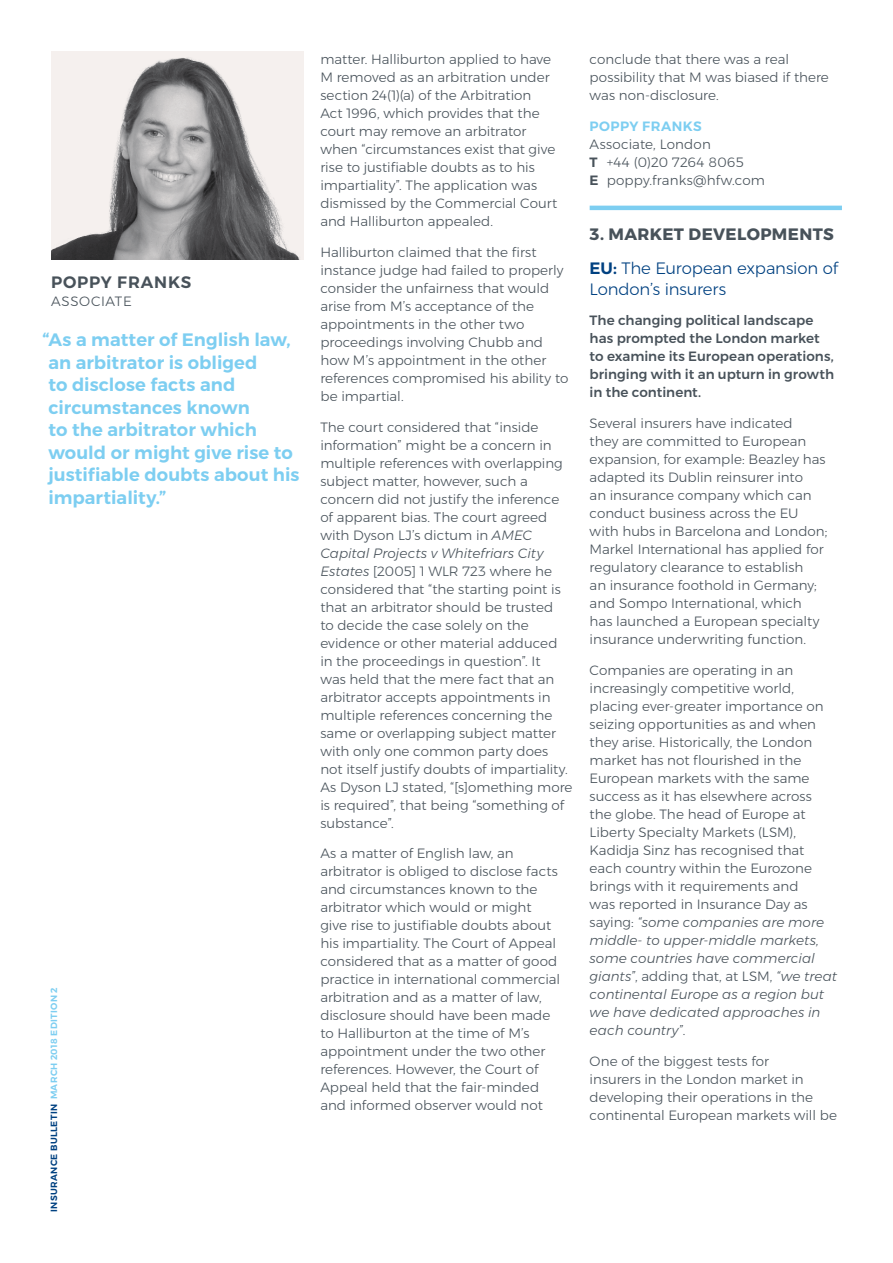
<style>
.page{position:relative;width:893px;height:1263px;background:#fff}
.page>*{position:absolute;margin:0;border:0;box-sizing:border-box;transform-origin:0 0}
.t1{font:600 18px/22.5px "Montserrat";color:#7dcef1}
.t2{font:300 16.5px/33.8px "Montserrat";letter-spacing:-.01em;color:#004181}
.t3{font:600 16.5px "Montserrat";letter-spacing:.05em;color:#48525a}
.t4{font:300 13.5px/18px "Montserrat";color:#48525a}
.t5{font:500 13.5px/18px "Montserrat";color:#48525a}
.t6{font:600 13.5px "Montserrat";letter-spacing:.03em;color:#7dcef1}
.t7{font:300 13.5px "Montserrat";letter-spacing:.045em;color:#48525a}
.t8{font:600 9px "Montserrat";letter-spacing:.04em;color:#004181}
.s1{color:#7dcef1}
.s2{font-style:italic}
.s3{font-weight:600}
.s4{font-weight:700;color:#48525a}
</style>
<div class="page">
<hr style="left:590px;top:206px;width:252px;height:4px;background:#7dcef1">
<img style="left:51px;top:51px;width:252px;height:208px">
<p class="t3" style="left:51px;top:269px;width:142px">POPPY FRANKS</p>
<p class="t7" style="left:51px;top:291px;width:82px">ASSOCIATE</p>
<h1 class="t1" style="left:48px;top:329px;width:253px;text-indent:-6px">“As a matter of English law, an arbitrator is obliged<br>to disclose facts and circumstances known<br>to the arbitrator which would or might give rise to justifiable doubts about his impartiality.”</h1>
<p class="t8" style="left:47px;top:1212px;width:226px;rotate:-90deg">INSURANCE BULLETIN <span class="s1">MARCH 2018 EDITION 2</span></p>
<p class="t4" style="left:320px;top:50px;width:238px">matter. Halliburton applied to have M removed as an arbitration under section 24(1)(a) of the Arbitration Act 1996, which provides that the court may remove an arbitrator when “circumstances exist that give rise to justifiable doubts as to his impartiality”. The application was dismissed by the Commercial Court and Halliburton appealed.</p>
<p class="t4" style="left:320px;top:243px;width:250px">Halliburton claimed that the first instance judge had failed to properly consider the unfairness that would arise from M’s acceptance of the appointments in the other two proceedings involving Chubb and how M’s appointment in the other references compromised his ability to be impartial.</p>
<p class="t4" style="left:320px;top:418px;width:254px">The court considered that “inside information” might be a concern in multiple references with overlapping subject matter, however, such a concern did not justify the inference of apparent bias. The court agreed with Dyson LJ’s dictum in <span class="s2">AMEC Capital Projects v Whitefriars City Estates</span> [2005] 1 WLR 723 where he considered that “the starting point is that an arbitrator should be trusted<br>to decide the case solely on the evidence or other material adduced in the proceedings in question”. It<br>was held that the mere fact that an arbitrator accepts appointments in multiple references concerning the same or overlapping subject matter with only one common party does not itself justify doubts of impartiality.<br>As Dyson LJ stated, “[s]omething more is required”, that being “something of substance”.</p>
<p class="t4" style="left:320px;top:844px;width:241px">As a matter of English law, an arbitrator is obliged to disclose facts and circumstances known to the arbitrator which would or might give rise to justifiable doubts about his impartiality. The Court of Appeal considered that as a matter of good practice in international commercial arbitration and as a matter of law, disclosure should have been made to Halliburton at the time of M’s appointment under the two other references. However, the Court of Appeal held that the fair-minded and informed observer would not</p>
<p class="t4" style="left:590px;top:50px;width:241px">conclude that there was a real possibility that M was biased if there was non-disclosure.</p>
<p class="t6" style="left:590px;top:115px;width:113px">POPPY FRANKS</p>
<p class="t4" style="left:590px;top:135px;width:177px">Associate, London<br><span class="s3">T</span> +44 (0)20 7264 8065<br><span class="s3">E</span> poppy.franks@hfw.com</p>
<p class="t2" style="left:590px;top:217px;width:250px"><span class="s4">3. MARKET DEVELOPMENTS<br></span><span class="s3">EU:</span> The European expansion of</p>
<p class="t2" style="left:590px;top:272px;width:138px">London’s insurers</p>
<p class="t5" style="left:590px;top:312px;width:246px">The changing political landscape has prompted the London market to examine its European operations, bringing with it an upturn in growth in the continent.</p>
<p class="t4" style="left:590px;top:414px;width:239px">Several insurers have indicated<br>they are committed to European expansion, for example: Beazley has adapted its Dublin reinsurer into<br>an insurance company which can conduct business across the EU with hubs in Barcelona and London; Markel International has applied for regulatory clearance to establish<br>an insurance foothold in Germany; and Sompo International, which has launched a European specialty insurance underwriting function.</p>
<p class="t4" style="left:590px;top:661px;width:249px">Companies are operating in an increasingly competitive world, placing ever-greater importance on seizing opportunities as and when they arise. Historically, the London market has not flourished in the<br>European markets with the same success as it has elsewhere across the globe. The head of Europe at<br>Liberty Specialty Markets (LSM),<br>Kadidja Sinz has recognised that each country within the Eurozone brings with it requirements and<br>was reported in Insurance Day as saying: <span class="s2">“some companies are more middle- to upper-middle markets, some countries have commercial giants”</span>, adding that, at LSM, <span class="s2">“we treat continental Europe as a region but we have dedicated approaches in each country”</span>.</p>
<p class="t4" style="left:590px;top:1051px;width:249px">One of the biggest tests for<br>insurers in the London market in developing their operations in the continental European markets will be</p>
</div>
